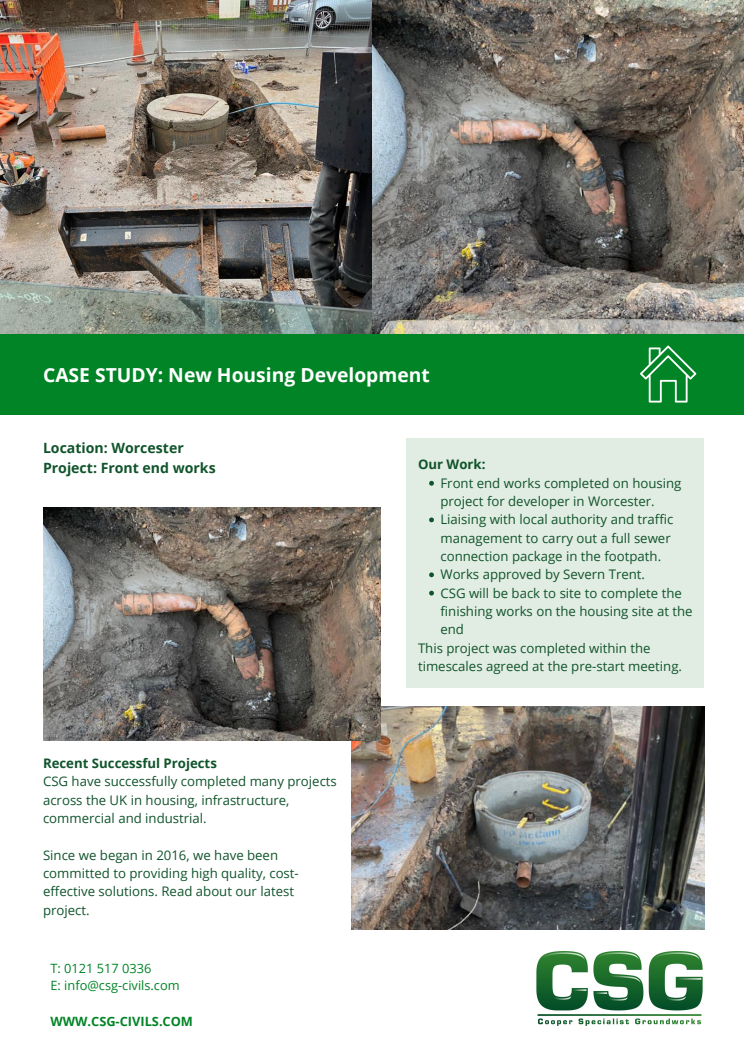
<style>
.page{position:relative;width:744px;height:1053px;background:#fff}
.page>*{position:absolute;margin:0;border:0;box-sizing:border-box;transform-origin:0 0}
.t1{font:700 19.28px "Open Sans";color:#fff}
.t2{font:700 14.08px "Open Sans";color:#10542b}
.t3{font:13.2px/18.3px "Open Sans";color:#10542b}
.t4{font:700 13.2px "Open Sans";color:#10542b}
.t5{font:12.8px "Open Sans";color:#008426}
.t6{font:700 12.8px "Open Sans";color:#008426}
</style>
<div class="page">
<img style="left:536px;top:951px;width:167px;height:75px">
<img style="left:0;top:0;width:744px;height:334px">
<div style="left:0;top:334px;width:744px;height:80px;background:#008426"></div>
<svg style="left:640px;top:345px;width:56px;height:57px"></svg>
<div style="left:407px;top:438px;width:297px;height:249px;background:#e1ece2"></div>
<img style="left:352px;top:706px;width:352px;height:223px">
<img style="left:43px;top:507px;width:338px;height:233px">
<svg style="left:429px;top:481px;width:5px;height:4px"></svg>
<svg style="left:429px;top:517px;width:5px;height:5px"></svg>
<svg style="left:429px;top:572px;width:5px;height:5px"></svg>
<svg style="left:429px;top:590px;width:5px;height:5px"></svg>
<p class="t1" style="left:43px;top:361px;width:388px">CASE STUDY: New Housing Development</p>
<p class="t2" style="left:43px;top:438px;width:142px">Location: Worcester</p>
<p class="t2" style="left:43px;top:457px;width:174px">Project: Front end works</p>
<p class="t4" style="left:43px;top:754px;width:175px">Recent Successful Projects</p>
<p class="t3" style="left:43px;top:772px;width:295px">CSG have successfully completed many projects across the UK in housing, infrastructure, commercial and industrial.</p>
<p class="t3" style="left:43px;top:845px;width:257px">Since we began in 2016, we have been committed to providing high quality, cost&shy;effective solutions. Read about our latest project.</p>
<p class="t5" style="left:50px;top:958px;width:102px">T: 0121 517 0336</p>
<p class="t5" style="left:50px;top:976px;width:131px">E: info@csg-civils.com</p>
<p class="t6" style="left:50px;top:1012px;width:144px">WWW.CSG-CIVILS.COM</p>
<p class="t4" style="left:418px;top:455px;width:69px">Our Work:</p>
<p class="t3" style="left:440px;top:473px;width:243px">Front end works completed on housing project for developer in Worcester.</p>
<p class="t3" style="left:440px;top:510px;width:235px">Liaising with local authority and traffic management to carry out a full sewer connection package in the footpath.</p>
<p class="t3" style="left:440px;top:565px;width:206px">Works approved by Severn Trent.</p>
<p class="t3" style="left:440px;top:583px;width:254px">CSG will be back to site to complete the finishing works on the housing site at the end</p>
<p class="t3" style="left:418px;top:638px;width:266px">This project was completed within the timescales agreed at the pre-start meeting.</p>
</div>
